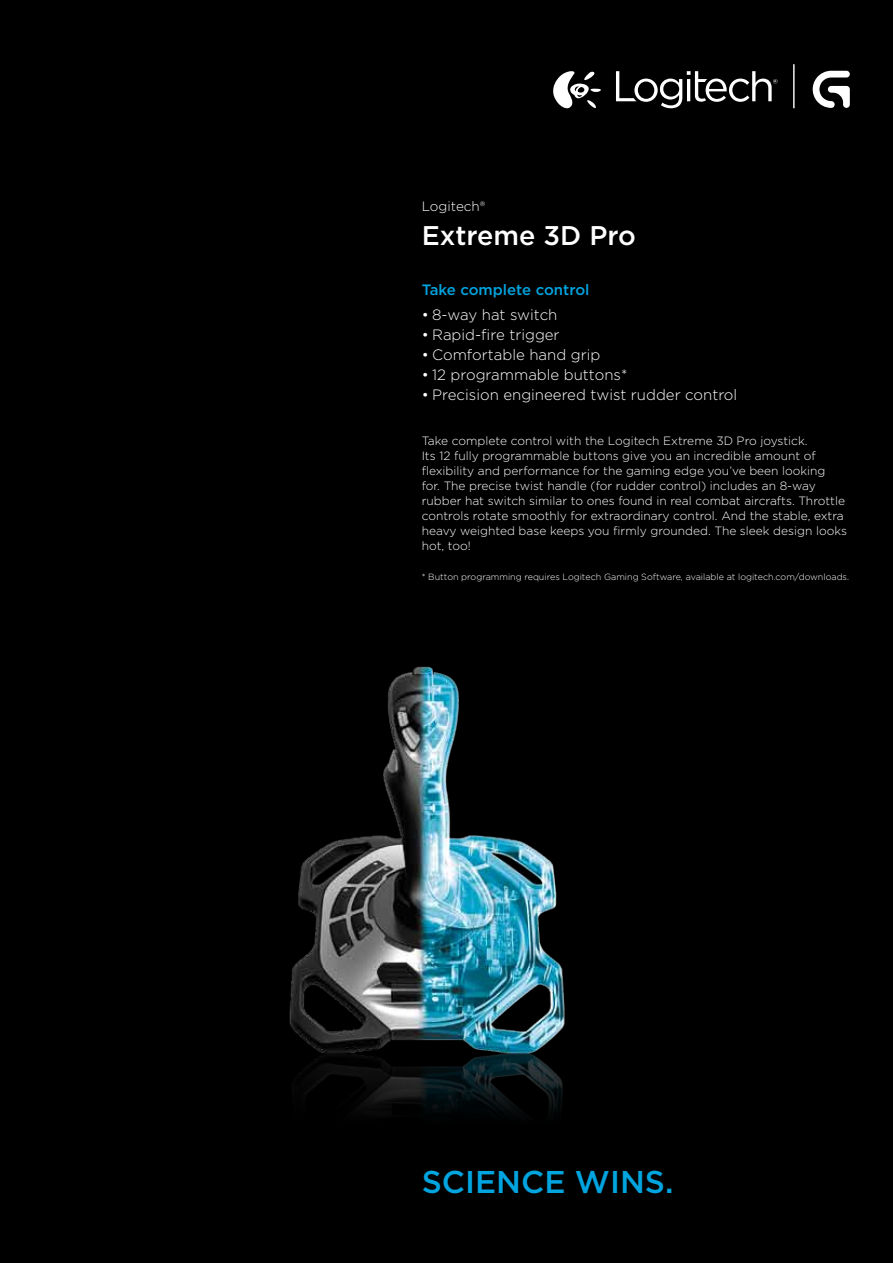
<style>
.page{position:relative;width:893px;height:1263px;background:#000}
.page>*{position:absolute;margin:0;border:0;box-sizing:border-box;transform-origin:0 0}
.t1{font:500 31.5px "Gotham";color:#00a4df}
.t2{font:500 27px "Gotham";color:#fff}
.t3{font:300 15px "Gotham";color:#fff}
.t4{font:500 15px "Gotham";color:#00a4df}
.t5{font:300 13.5px "Gotham";color:#fff}
.t6{font:300 12px/15px "Gotham";color:#fff}
.t7{font:300 9px "Gotham";color:#fff}
</style>
<div class="page">
<p class="t5" style="left:422px;top:197px;width:65px">Logitech®</p>
<h2 class="t2" style="left:422px;top:218px;width:216px">Extreme 3D Pro</h2>
<p class="t4" style="left:422px;top:280px;width:169px">Take complete control</p>
<p class="t3" style="left:422px;top:305px;width:137px">• 8-way hat switch</p>
<p class="t3" style="left:422px;top:325px;width:139px">• Rapid-fire trigger</p>
<p class="t3" style="left:422px;top:345px;width:180px">• Comfortable hand grip</p>
<p class="t3" style="left:422px;top:365px;width:207px">• 12 programmable buttons*</p>
<p class="t3" style="left:422px;top:385px;width:317px">• Precision engineered twist rudder control</p>
<p class="t6" style="left:422px;top:433px;width:427px">Take complete control with the Logitech Extreme 3D Pro joystick.<br>Its 12 fully programmable buttons give you an incredible amount of flexibility and performance for the gaming edge you’ve been looking<br>for. The precise twist handle (for rudder control) includes an 8-way rubber hat switch similar to ones found in real combat aircrafts. Throttle controls rotate smoothly for extraordinary control. And the stable, extra heavy weighted base keeps you firmly grounded. The sleek design looks hot, too!</p>
<p class="t7" style="left:422px;top:571px;width:429px">* Button programming requires Logitech Gaming Software, available at logitech.com/downloads.</p>
<h1 class="t1" style="left:422px;top:1162px;width:253px">SCIENCE WINS.</h1>
</div>
